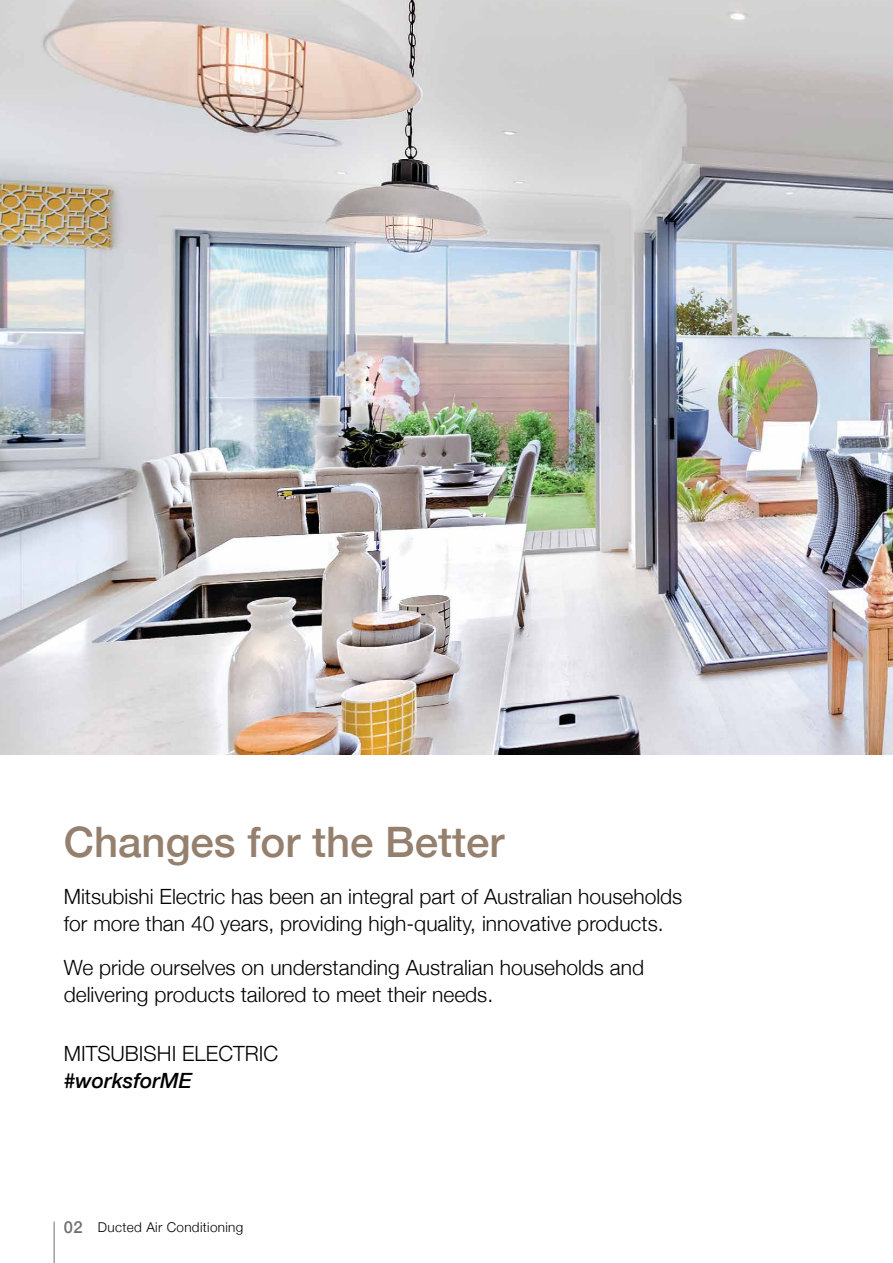
<style>
.page{position:relative;width:893px;height:1263px;background:#fff}
.page>*{position:absolute;margin:0;border:0;box-sizing:border-box;transform-origin:0 0}
.t1{font:500 42px "Helvetica Neue";color:#95806e}
.t2{font:300 21px/27px "Helvetica Neue";color:#000}
.t3{font:italic 500 21px "Helvetica Neue";color:#000}
.t4{font:300 13.5px "Helvetica Neue";letter-spacing:.025em;color:#000}
.s1{font-weight:500;font-size:16.5px;color:#6d6e71}
</style>
<div class="page">
<hr style="left:54px;top:1221px;width:1px;height:42px;background:#6d6e71">
<img style="left:0;top:0;width:893px;height:754px">
<h1 class="t1" style="left:64px;top:808px;width:442px">Changes for the Better</h1>
<p class="t2" style="left:64px;top:881px;width:620px">Mitsubishi Electric has been an integral part of Australian households for more than 40 years, providing high-quality, innovative products.</p>
<p class="t2" style="left:64px;top:952px;width:582px">We pride ourselves on understanding Australian households and delivering products tailored to meet their needs.</p>
<p class="t2" style="left:64px;top:1038px;width:216px">MITSUBISHI ELECTRIC</p>
<p class="t3" style="left:64px;top:1062px;width:130px">#worksforME</p>
<p class="t4" style="left:64px;top:1216px;width:181px"><span class="s1">02</span> Ducted Air Conditioning</p>
</div>
